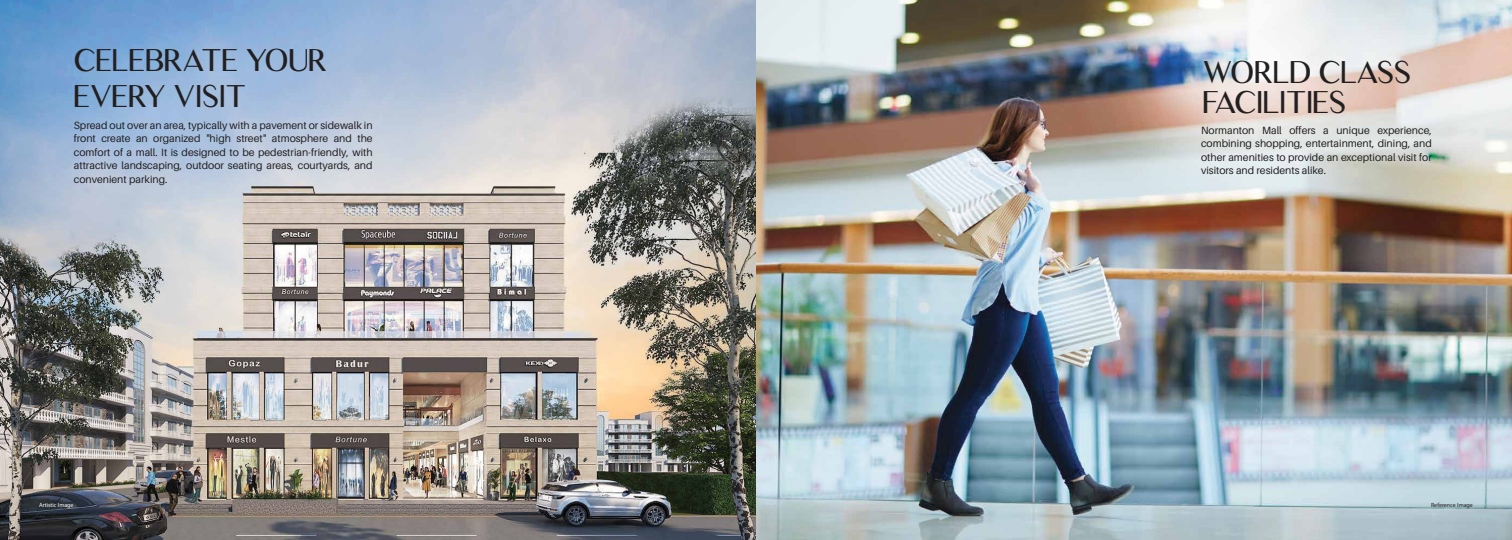
<style>
.page{position:relative;width:1512px;height:540px;background:#fff}
.page>*{position:absolute;margin:0;border:0;box-sizing:border-box;transform-origin:0 0}
.t1{font:30px/30px "Luxia";color:#221f20}
.t2{font:10.5px/13.5px "Aileron";color:#221f20;text-align:justify}
.t3{font:6px "Myriad Pro";color:#221f20}
.t4{font:6px "Myriad Pro";color:#fff}
</style>
<div class="page">
<img style="left:0;top:0;width:1512px;height:540px">
<h1 class="t1" style="left:74px;top:42px;width:255px;line-height:36px">CELEBRATE YOUR<br>EVERY VISIT</h1>
<p class="t2" style="left:74px;top:119px;width:300px">Spread out over an area, typically with a pavement or sidewalk in front create an organized "high street" atmosphere and the comfort of a mall. It is designed to be pedestrian-friendly, with attractive landscaping, outdoor seating areas, courtyards, and convenient parking.</p>
<h1 class="t1" style="left:1203px;top:57px;width:210px">WORLD CLASS<br>FACILITIES</h1>
<p class="t2" style="left:1201px;top:123px;width:232px">Normanton Mall offers a unique experience, combining shopping, entertainment, dining, and other amenities to provide an exceptional visit for visitors and residents alike.</p>
<p class="t4" style="left:39px;top:502px;width:36px">Artistic Image</p>
<p class="t3" style="left:1431px;top:502px;width:43px">Reference Image</p>
</div>
